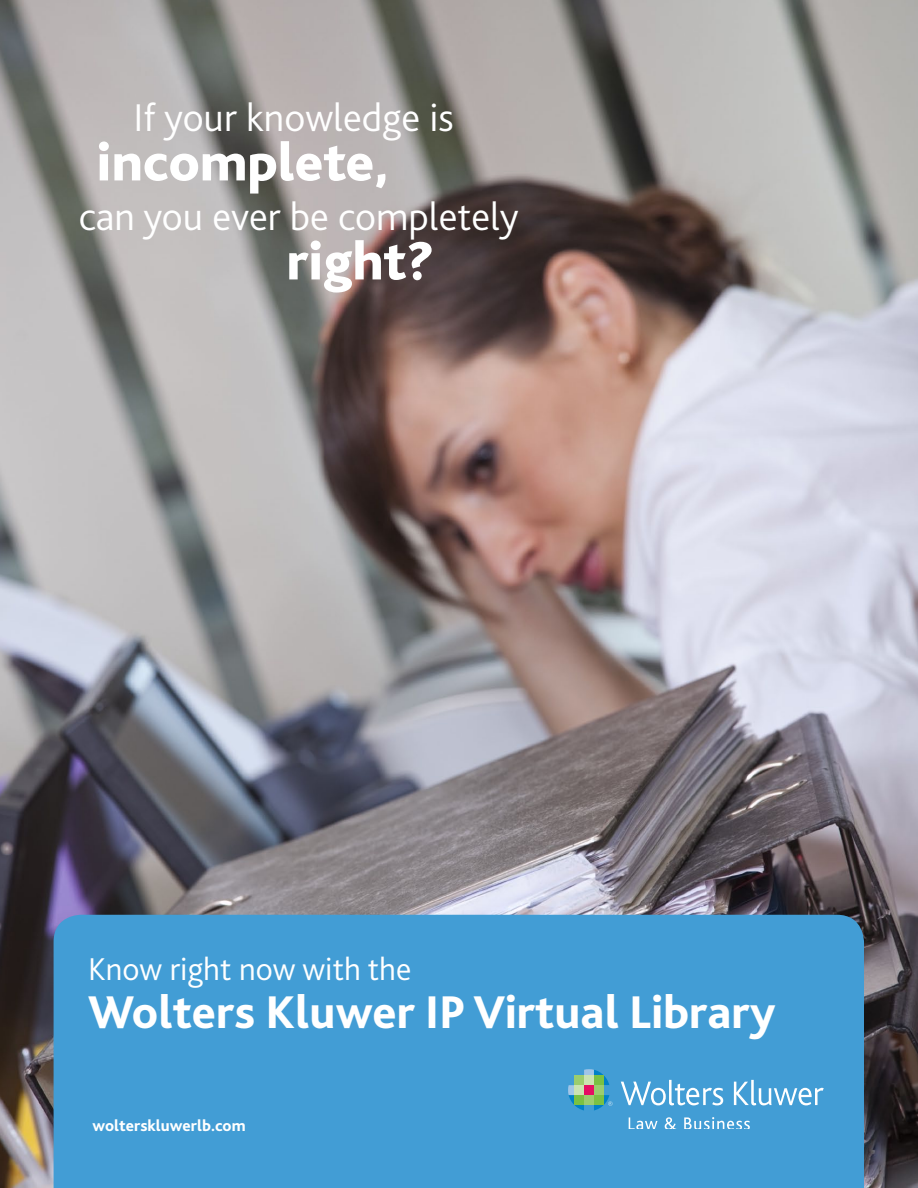
<style>
.page{position:relative;width:918px;height:1188px;background:#fff}
.page>*{position:absolute;margin:0;border:0;box-sizing:border-box;transform-origin:0 0}
.t1{font:800 55.5px "Bliss";color:#fff}
.t2{font:800 48px "Bliss 2";color:#fff}
.t3{font:300 40.5px "Bliss 2";color:#fff}
.t4{font:300 33px "Bliss 2";color:#fff}
.t5{font:800 16.5px "Bliss 2";color:#fff}
</style>
<div class="page">
<img style="left:0;top:0;width:918px;height:1188px">
<div style="left:54px;top:915px;width:810px;height:273px;background:#429dd5"></div>
<svg style="left:621px;top:1080px;width:102px;height:25px"></svg>
<svg style="left:734px;top:1080px;width:90px;height:25px"></svg>
<svg style="left:629px;top:1117px;width:29px;height:12px"></svg>
<svg style="left:665px;top:1117px;width:11px;height:12px"></svg>
<svg style="left:684px;top:1117px;width:66px;height:12px"></svg>
<svg style="left:568px;top:1069px;width:44px;height:42px"></svg>
<div style="left:574px;top:1075px;width:10px;height:10px;background:#9bcd6e"></div>
<div style="left:574px;top:1085px;width:10px;height:10px;background:#cbe3b1"></div>
<div style="left:574px;top:1095px;width:10px;height:10px;background:#7ac143"></div>
<div style="left:584px;top:1075px;width:10px;height:10px;background:#cbe3b1"></div>
<div style="left:584px;top:1085px;width:10px;height:10px;background:#e50e62"></div>
<div style="left:584px;top:1095px;width:10px;height:10px;background:#9bcd6e"></div>
<div style="left:594px;top:1075px;width:10px;height:10px;background:#7ac143"></div>
<div style="left:594px;top:1085px;width:10px;height:10px;background:#9bcd6e"></div>
<div style="left:594px;top:1095px;width:10px;height:10px;background:#7ac143"></div>
<p class="t3" style="left:134px;top:92px;width:322px">If your knowledge is</p>
<h1 class="t1" style="left:96px;top:134px;width:294px">incomplete,</h1>
<p class="t3" style="left:79px;top:191px;width:441px">can you ever be completely</p>
<h1 class="t1" style="left:286px;top:233px;width:148px">right?</h1>
<p class="t4" style="left:88px;top:949px;width:325px">Know right now with the</p>
<p class="t2" style="left:88px;top:982px;width:689px">Wolters Kluwer IP Virtual Library</p>
<p class="t5" style="left:92px;top:1115px;width:155px">wolterskluwerlb.com</p>
</div>
